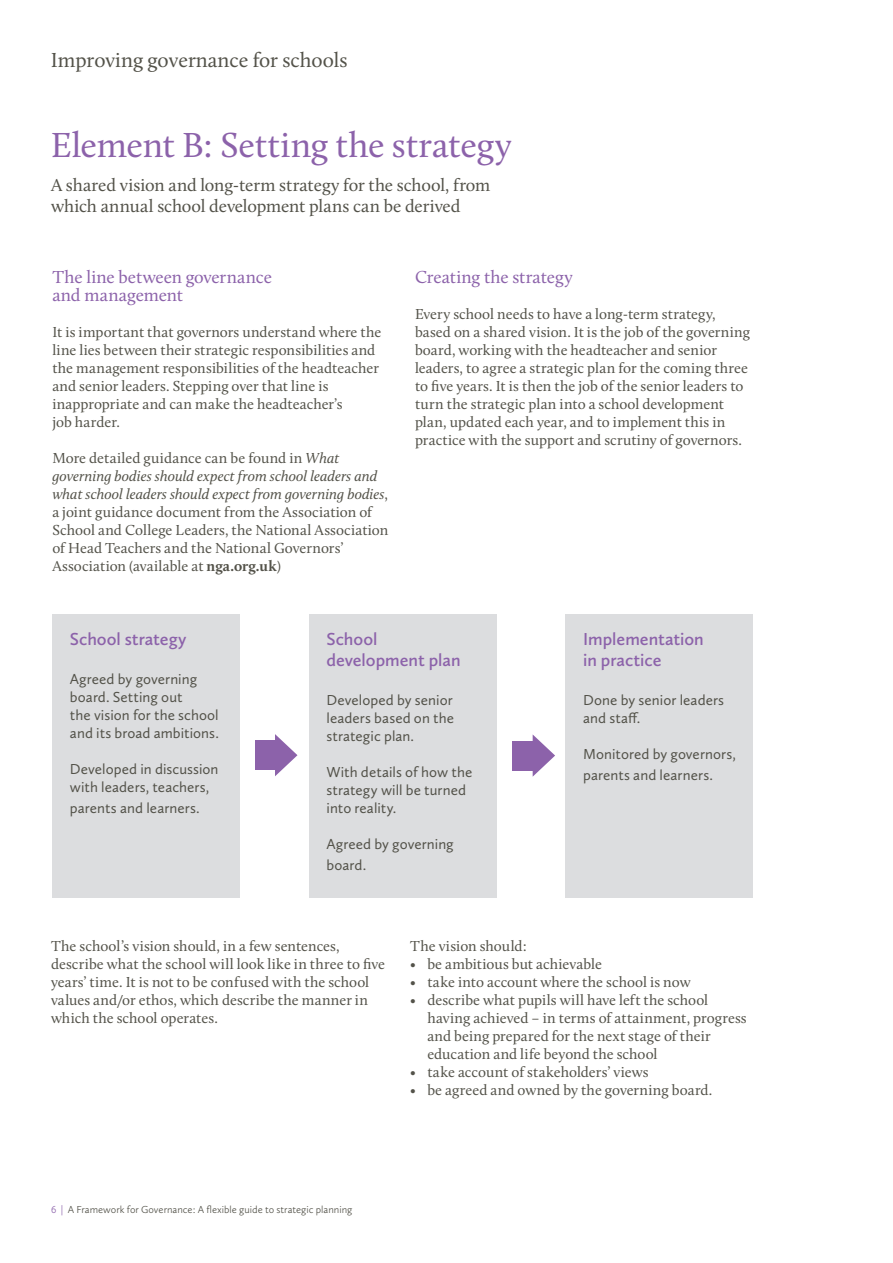
<style>
.page{position:relative;width:893px;height:1263px;background:#fff}
.page>*{position:absolute;margin:0;border:0;box-sizing:border-box;transform-origin:0 0}
.t1{font:36px "Calluna";letter-spacing:-.005em;color:#8c62aa}
.t2{font:21px "Calluna";color:#535249}
.t3{font:18px/21px "Calluna";letter-spacing:-.005em;color:#535249}
.t4{font:600 18px/21px "Calluna Sans";color:#8c62aa}
.t5{font:18px/18px "Calluna";letter-spacing:-.005em;color:#8c62aa}
.t6{font:15px/18px "Calluna";letter-spacing:.005em;color:#535249}
.t7{font:15px/18px "Calluna Sans";letter-spacing:.005em;color:#535249}
.t8{font:300 10.5px "Calluna Sans";color:#535249}
.s1{font-style:italic}
.s2{font-weight:700}
.s3{color:#8c62aa}
</style>
<div class="page">
<div style="left:52px;top:614px;width:188px;height:283px;background:#dcdddf"></div>
<div style="left:309px;top:614px;width:188px;height:283px;background:#dcdddf"></div>
<div style="left:565px;top:614px;width:188px;height:283px;background:#dcdddf"></div>
<div style="left:513px;top:741px;width:22px;height:29px;background:#8c62aa"></div>
<svg style="left:533px;top:735px;width:22px;height:42px"></svg>
<div style="left:255px;top:740px;width:22px;height:30px;background:#8c62aa"></div>
<svg style="left:275px;top:734px;width:22px;height:42px"></svg>
<h2 class="t2" style="left:51px;top:47px;width:298px">Improving governance for schools</h2>
<h1 class="t1" style="left:51px;top:123px;width:463px">Element B: Setting the strategy</h1>
<p class="t3" style="left:51px;top:174px;width:441px">A shared vision and long-term strategy for the school, from which annual school development plans can be derived</p>
<p class="t5" style="left:52px;top:268px;width:221px">The line between governance and management</p>
<p class="t6" style="left:52px;top:323px;width:331px">It is important that governors understand where the line lies between their strategic responsibilities and the management responsibilities of the headteacher and senior leaders. Stepping over that line is inappropriate and can make the headteacher’s<br>job harder.</p>
<p class="t6" style="left:52px;top:449px;width:338px">More detailed guidance can be found in <span class="s1">What governing bodies should expect from school leaders and what school leaders should expect from governing bodies</span>, a joint guidance document from the Association of School and College Leaders, the National Association of Head Teachers and the National Governors’ Association (available at <span class="s2">nga.org.uk</span>)</p>
<p class="t5" style="left:415px;top:268px;width:159px">Creating the strategy</p>
<p class="t6" style="left:415px;top:305px;width:337px">Every school needs to have a long-term strategy, based on a shared vision. It is the job of the governing board, working with the headteacher and senior leaders, to agree a strategic plan for the coming three to five years. It is then the job of the senior leaders to turn the strategic plan into a school development plan, updated each year, and to implement this in practice with the support and scrutiny of governors.</p>
<p class="t4" style="left:70px;top:628px;width:118px">School strategy</p>
<p class="t7" style="left:70px;top:670px;width:150px">Agreed by governing board. Setting out<br>the vision for the school and its broad ambitions.</p>
<p class="t7" style="left:70px;top:760px;width:150px">Developed in discussion with leaders, teachers,</p>
<p class="t7" style="left:70px;top:799px;width:131px">parents and learners.</p>
<p class="t4" style="left:327px;top:628px;width:136px">School development plan</p>
<p class="t7" style="left:327px;top:691px;width:129px;text-align:justify">Developed by senior leaders based on the strategic plan.</p>
<p class="t7" style="left:327px;top:763px;width:147px">With details of how the strategy will be turned into reality.</p>
<p class="t7" style="left:327px;top:833px;width:129px;line-height:21px">Agreed by governing board.</p>
<p class="t4" style="left:583px;top:628px;width:122px">Implementation in practice</p>
<p class="t7" style="left:583px;top:691px;width:143px">Done by senior leaders and staff.</p>
<p class="t7" style="left:583px;top:743px;width:154px;line-height:21px">Monitored by governors, parents and learners.</p>
<p class="t6" style="left:51px;top:936px;width:336px">The school’s vision should, in a few sentences, describe what the school will look like in three to five years’ time. It is not to be confused with the school values and/or ethos, which describe the manner in which the school operates.</p>
<p class="t6" style="left:410px;top:936px;width:118px">The vision should:</p>
<p class="t6" style="left:410px;top:954px;width:193px">• be ambitious but achievable</p>
<p class="t6" style="left:410px;top:972px;width:282px">• take into account where the school is now</p>
<p class="t6" style="left:427px;top:990px;width:321px;text-indent:-17px">• describe what pupils will have left the school having achieved – in terms of attainment, progress and being prepared for the next stage of their education and life beyond the school</p>
<p class="t6" style="left:410px;top:1062px;width:240px">• take account of stakeholders’ views</p>
<p class="t6" style="left:410px;top:1080px;width:304px">• be agreed and owned by the governing board.</p>
<p class="t8" style="left:51px;top:1203px;width:303px"><span class="s3">6 |</span> A Framework for Governance: A flexible guide to strategic planning</p>
</div>
